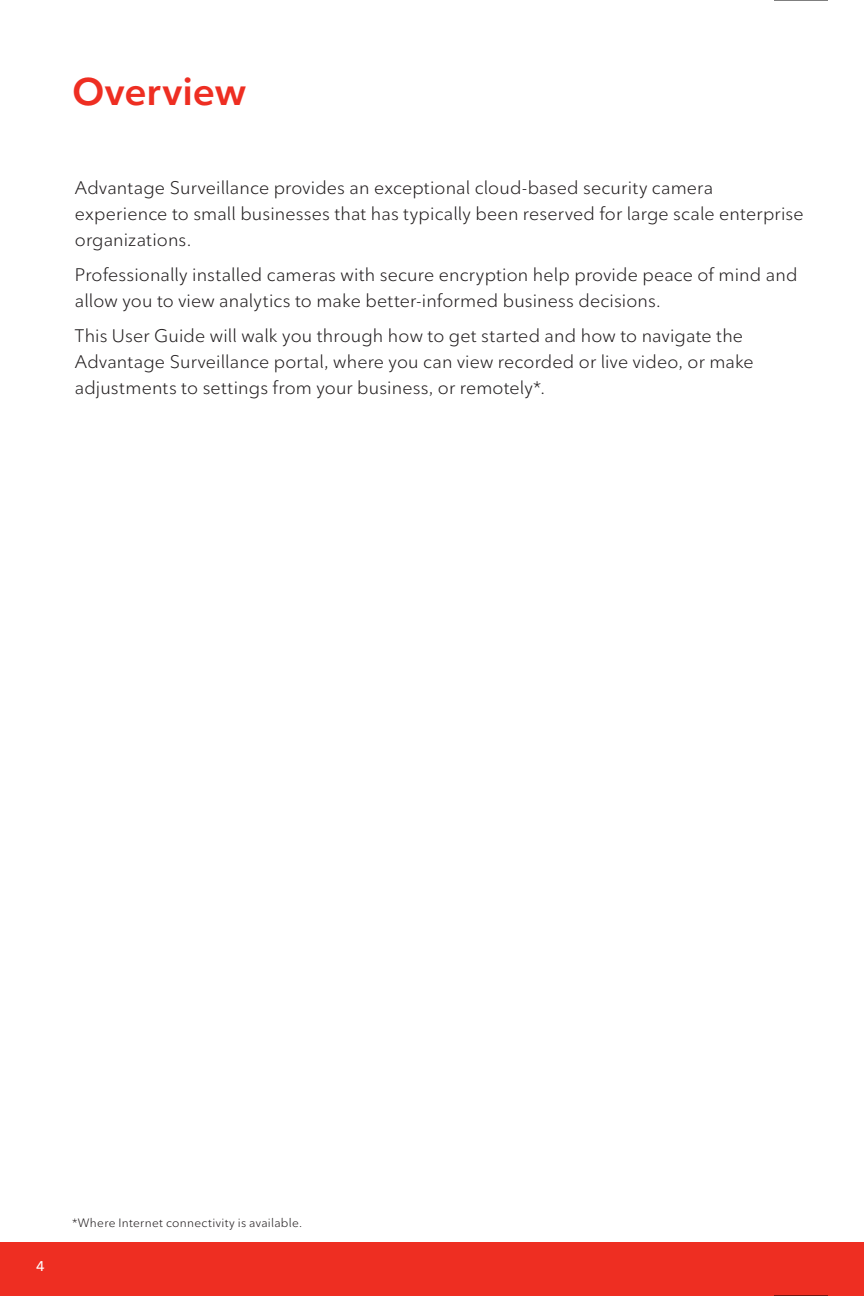
<style>
.page{position:relative;width:864px;height:1296px;background:#fff}
.page>*{position:absolute;margin:0;border:0;box-sizing:border-box;transform-origin:0 0}
.t1{font:600 38px "Ted Next";color:#ee2e22}
.t2{font:18px/26px "Ted Next";letter-spacing:.01em;color:#231f20}
.t3{font:600 14px "Ted Next";color:#fff}
.t4{font:12px "Ted Next";letter-spacing:.025em;color:#231f20}
</style>
<div class="page">
<div style="left:0;top:1242px;width:864px;height:54px;background:#ee2e22"></div>
<hr style="left:774px;top:0;width:54px;height:1px;background:#000">
<hr style="left:774px;top:1295px;width:54px;height:1px;background:#000">
<h1 class="t1" style="left:72px;top:68px;width:176px">Overview</h1>
<p class="t2" style="left:75px;top:175px;width:730px">Advantage Surveillance provides an exceptional cloud-based security camera experience to small businesses that has typically been reserved for large scale enterprise organizations.</p>
<p class="t2" style="left:75px;top:262px;width:724px">Professionally installed cameras with secure encryption help provide peace of mind and allow you to view analytics to make better-informed business decisions.</p>
<p class="t2" style="left:75px;top:323px;width:680px">This User Guide will walk you through how to get started and how to navigate the<br>Advantage Surveillance portal, where you can view recorded or live video, or make adjustments to settings from your business, or remotely*.</p>
<p class="t3" style="left:36px;top:1257px;width:10px">4</p>
<p class="t4" style="left:72px;top:1216px;width:232px">*Where Internet connectivity is available.</p>
</div>
